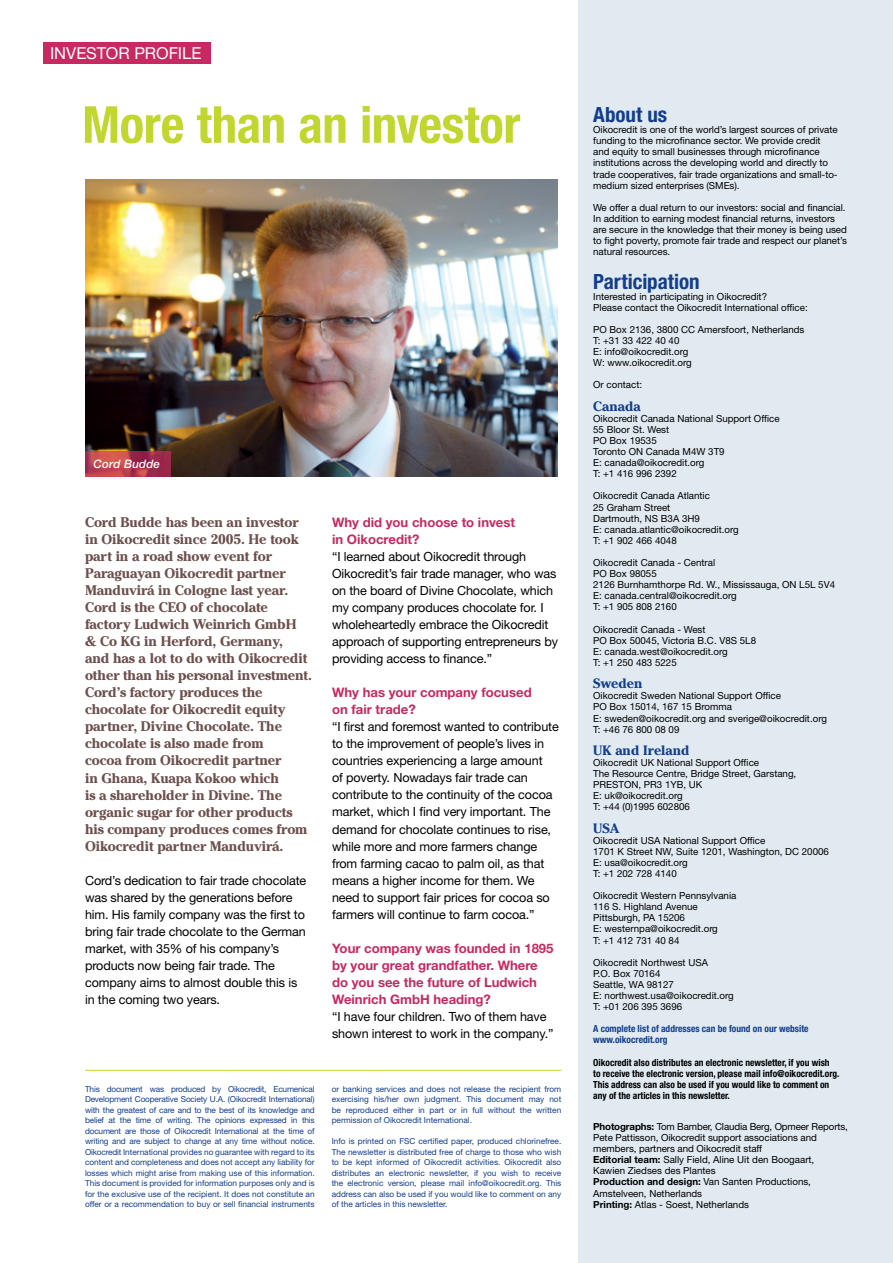
<style>
.page{position:relative;width:893px;height:1263px;background:#fff}
.page>*{position:absolute;margin:0;border:0;box-sizing:border-box;transform-origin:0 0}
.t1{font:700 condensed 51px "Helvetica Neue LT Std";letter-spacing:-.005em;color:#c1d72f}
.t2{font:700 condensed 21px "Helvetica Neue LT Std";color:#133d8d}
.t3{font:16.5px "Helvetica Neue LT Std";letter-spacing:-.005em;color:#fff}
.t4{font:700 13.8px/17px "Cheltenham";letter-spacing:-.01em;color:#6c504c}
.t5{font:700 13.5px "Cheltenham";color:#133d8d}
.t6{font:700 13.2px/17px "Helvetica Neue LT Std";color:#c72960}
.t7{font:12.6px/17px "Helvetica Neue LT Std";letter-spacing:-.01em;color:#000}
.t8{font:italic 500 11.7px "Helvetica Neue LT Std";letter-spacing:.01em;color:#fff}
.t9{font:9.75px/11.1px "Helvetica Neue LT Std";color:#000}
.t10{font:700 condensed 9.75px/11.1px "Helvetica Neue LT Std";color:#000}
.t11{font:700 condensed 9.75px/11.1px "Helvetica Neue LT Std";color:#133d8d}
.t12{font:8.25px/10.5px "Helvetica Neue LT Std";color:#133d8d;text-align:justify}
.s1{font-weight:700}
</style>
<div class="page">
<div style="left:578px;top:0;width:315px;height:1263px;background:#e0eaf0"></div>
<hr style="left:85px;top:1070px;width:476px;height:1px;background:#c1d72f">
<div style="left:43px;top:43px;width:167px;height:21px;background:#c72960"></div>
<img style="left:85px;top:179px;width:472px;height:297px">
<svg style="left:85px;top:451px;width:85px;height:25px"></svg>
<h3 class="t3" style="left:50px;top:43px;width:153px">INVESTOR PROFILE</h3>
<h1 class="t1" style="left:82px;top:94px;width:440px">More than an investor</h1>
<p class="t8" style="left:94px;top:457px;width:68px">Cord Budde</p>
<p class="t4" style="left:85px;top:514px;width:228px">Cord Budde has been an investor in Oikocredit since 2005. He took part in a road show event for<br>Paraguayan Oikocredit partner<br>Manduvirá in Cologne last year.<br>Cord is the CEO of chocolate factory Ludwich Weinrich GmbH<br>&amp; Co KG in Herford, Germany,<br>and has a lot to do with Oikocredit other than his personal investment.<br>Cord’s factory produces the chocolate for Oikocredit equity partner, Divine Chocolate. The chocolate is also made from<br>cocoa from Oikocredit partner<br>in Ghana, Kuapa Kokoo which<br>is a shareholder in Divine. The organic sugar for other products his company produces comes from<br>Oikocredit partner Manduvirá.</p>
<p class="t7" style="left:85px;top:871px;width:223px">Cord’s dedication to fair trade chocolate was shared by the generations before him. His family company was the first to bring fair trade chocolate to the German market, with 35% of his company’s products now being fair trade. The company aims to almost double this is in the coming two years.</p>
<h3 class="t6" style="left:332px;top:514px;width:185px">Why did you choose to invest in Oikocredit?</h3>
<p class="t7" style="left:332px;top:548px;width:228px">“I learned about Oikocredit through Oikocredit’s fair trade manager, who was on the board of Divine Chocolate, which my company produces chocolate for. I wholeheartedly embrace the Oikocredit approach of supporting entrepreneurs by providing access to finance.”</p>
<h3 class="t6" style="left:332px;top:684px;width:201px">Why has your company focused on fair trade?</h3>
<p class="t7" style="left:332px;top:718px;width:228px">“I first and foremost wanted to contribute to the improvement of people’s lives in countries experiencing a large amount<br>of poverty. Nowadays fair trade can contribute to the continuity of the cocoa market, which I find very important. The demand for chocolate continues to rise, while more and more farmers change from farming cacao to palm oil, as that means a higher income for them. We need to support fair prices for cocoa so farmers will continue to farm cocoa.”</p>
<h3 class="t6" style="left:332px;top:939px;width:223px">Your company was founded in 1895 by your great grandfather. Where do you see the future of Ludwich<br>Weinrich GmbH heading?</h3>
<p class="t7" style="left:332px;top:1007px;width:223px">“I have four children. Two of them have shown interest to work in the company.”</p>
<p class="t12" style="left:85px;top:1083px;width:231px">This document was produced by Oikocredit, Ecumenical Development Cooperative Society U.A. (Oikocredit International) with the greatest of care and to the best of its knowledge and belief at the time of writing. The opinions expressed in this document are those of Oikocredit International at the time of writing and are subject to change at any time without notice.<br>Oikocredit International provides no guarantee with regard to its content and completeness and does not accept any liability for losses which might arise from making use of this information.<br>This document is provided for information purposes only and is for the exclusive use of the recipient. It does not constitute an offer or a recommendation to buy or sell financial instruments</p>
<p class="t12" style="left:332px;top:1083px;width:231px">or banking services and does not release the recipient from exercising his/her own judgment. This document may not be reproduced either in part or in full without the written permission of Oikocredit International.</p>
<p class="t12" style="left:332px;top:1136px;width:231px">Info is printed on FSC certified paper, produced chlorinefree.<br>The newsletter is distributed free of charge to those who wish to be kept informed of Oikocredit activities. Oikocredit also distributes an electronic newsletter, if you wish to receive the electronic version, please mail info@oikocredit.org. This address can also be used if you would like to comment on any of the articles in this newsletter.</p>
<h2 class="t2" style="left:593px;top:102px;width:75px">About us</h2>
<p class="t9" style="left:593px;top:124px;width:246px">Oikocredit is one of the world’s largest sources of private funding to the microfinance sector. We provide credit and equity to small businesses through microfinance institutions across the developing world and directly to trade cooperatives, fair trade organizations and small-to&shy;medium sized enterprises (SMEs).</p>
<p class="t9" style="left:593px;top:202px;width:255px">We offer a dual return to our investors: social and financial.<br>In addition to earning modest financial returns, investors are secure in the knowledge that their money is being used to fight poverty, promote fair trade and respect our planet’s natural resources.</p>
<h2 class="t2" style="left:593px;top:268px;width:108px">Participation</h2>
<p class="t9" style="left:593px;top:290px;width:216px">Interested in participating in Oikocredit?<br>Please contact the Oikocredit International office:</p>
<p class="t9" style="left:593px;top:324px;width:213px">PO Box 2136, 3800 CC Amersfoort, Netherlands<br>T: +31 33 422 40 40<br>E: info@oikocredit.org<br>W: www.oikocredit.org</p>
<p class="t9" style="left:593px;top:379px;width:50px">Or contact:</p>
<h3 class="t5" style="left:593px;top:398px;width:49px">Canada</h3>
<p class="t9" style="left:593px;top:413px;width:188px">Oikocredit Canada National Support Office<br>55 Bloor St. West<br>PO Box 19535<br>Toronto ON Canada M4W 3T9<br>E: canada@oikocredit.org<br>T: +1 416 996 2392</p>
<p class="t9" style="left:593px;top:490px;width:147px">Oikocredit Canada Atlantic<br>25 Graham Street<br>Dartmouth, NS B3A 3H9<br>E: canada.atlantic@oikocredit.org<br>T: +1 902 466 4048</p>
<p class="t9" style="left:593px;top:557px;width:243px">Oikocredit Canada - Central<br>PO Box 98055<br>2126 Burnhamthorpe Rd. W., Mississauga, ON L5L 5V4<br>E: canada.central@oikocredit.org<br>T: +1 905 808 2160</p>
<p class="t9" style="left:593px;top:623px;width:164px">Oikocredit Canada - West<br>PO Box 50045, Victoria B.C. V8S 5L8<br>E: canada.west@oikocredit.org<br>T: +1 250 483 5225</p>
<h3 class="t5" style="left:593px;top:675px;width:51px">Sweden</h3>
<p class="t9" style="left:593px;top:690px;width:235px">Oikocredit Sweden National Support Office<br>PO Box 15014, 167 15 Bromma<br>E: sweden@oikocredit.org and sverige@oikocredit.org T: +46 76 800 08 09</p>
<h3 class="t5" style="left:593px;top:742px;width:98px">UK and Ireland</h3>
<p class="t9" style="left:593px;top:757px;width:205px">Oikocredit UK National Support Office<br>The Resource Centre, Bridge Street, Garstang,<br>PRESTON, PR3 1YB, UK<br>E: uk@oikocredit.org<br>T: +44 (0)1995 602806</p>
<h3 class="t5" style="left:593px;top:820px;width:28px">USA</h3>
<p class="t9" style="left:593px;top:834px;width:237px">Oikocredit USA National Support Office<br>1701 K Street NW, Suite 1201, Washington, DC 20006<br>E: usa@oikocredit.org<br>T: +1 202 728 4140</p>
<p class="t9" style="left:593px;top:890px;width:145px">Oikocredit Western Pennsylvania<br>116 S. Highland Avenue<br>Pittsburgh, PA 15206<br>E: westernpa@oikocredit.org<br>T: +1 412 731 40 84</p>
<p class="t9" style="left:593px;top:956px;width:142px">Oikocredit Northwest USA<br>P.O. Box 70164<br>Seattle, WA 98127<br>E: northwest.usa@oikocredit.org<br>T: +01 206 395 3696</p>
<p class="t11" style="left:593px;top:1023px;width:217px">A complete list of addresses can be found on our website www.oikocredit.org</p>
<p class="t10" style="left:593px;top:1056px;width:248px">Oikocredit also distributes an electronic newsletter, if you wish<br>to receive the electronic version, please mail info@oikocredit.org.<br>This address can also be used if you would like to comment on any of the articles in this newsletter.</p>
<p class="t9" style="left:593px;top:1121px;width:256px"><span class="s1">Photographs:</span> Tom Bamber, Claudia Berg, Opmeer Reports, Pete Pattisson, Oikocredit support associations and members, partners and Oikocredit staff<br><span class="s1">Editorial team:</span> Sally Field, Aline Uit den Boogaart, Kawien Ziedses des Plantes<br><span class="s1">Production and design:</span> Van Santen Productions, Amstelveen, Netherlands<br><span class="s1">Printing:</span> Atlas - Soest, Netherlands</p>
</div>
